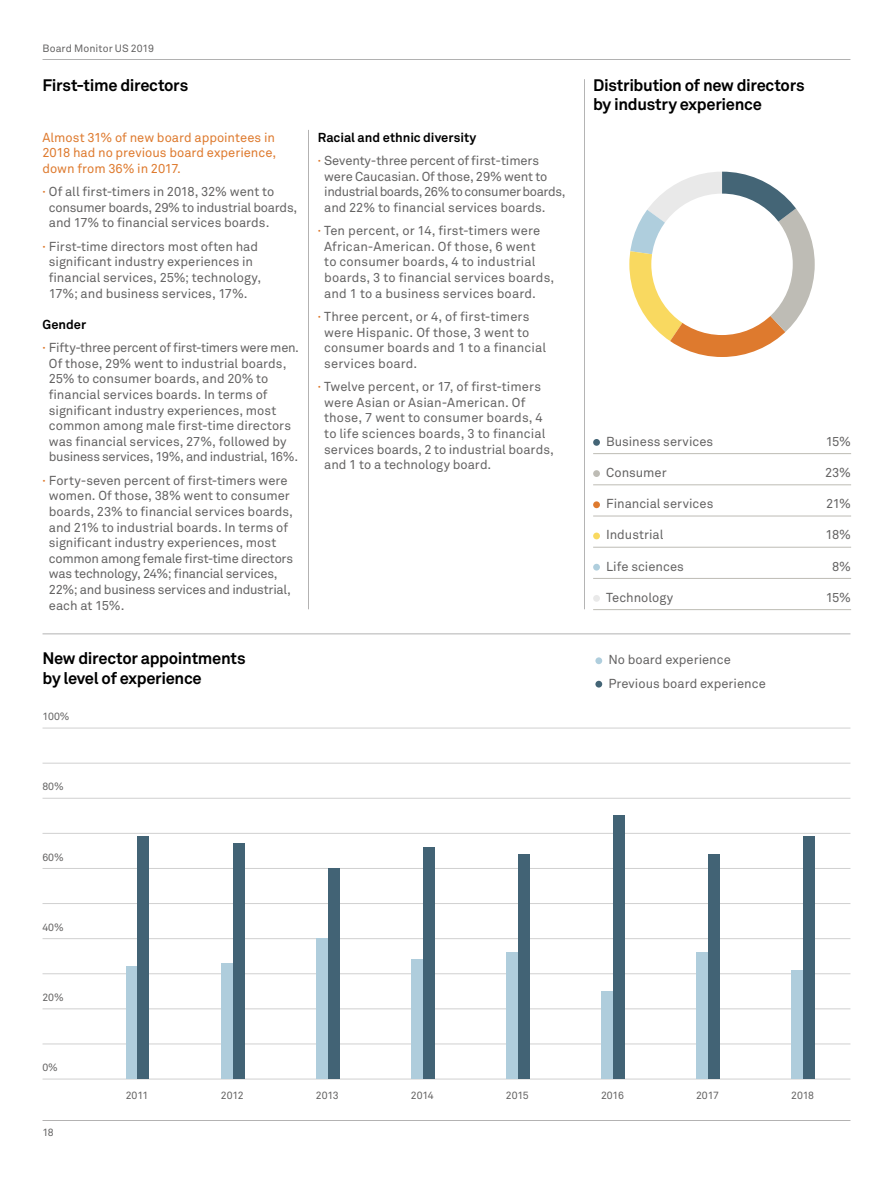
<style>
.page{position:relative;width:893px;height:1188px;background:#fff}
.page>*{position:absolute;margin:0;border:0;box-sizing:border-box;transform-origin:0 0}
.t1{font:700 16.5px/19.5px "Akkurat Pro";letter-spacing:-.02em;color:#000}
.t2{font:12.9px/15.6px "Akkurat Pro";color:#646363}
.t3{font:12.9px/15.6px "Akkurat Pro";color:#de7a2e;text-align:justify}
.t4{font:700 12.9px "Akkurat Pro";color:#000}
.t5{font:10.5px "Akkurat Pro";letter-spacing:-.01em;color:#646363}
.s1{font-size:7.5px;color:#de7a2e}
</style>
<div class="page">
<svg style="left:629px;top:172px;width:186px;height:185px"></svg>
<div style="left:651px;top:194px;width:142px;height:141px;background:#fff;border-radius:50%"></div>
<hr style="left:593px;top:453px;width:258px;height:1px;background:#bebcb5">
<hr style="left:593px;top:485px;width:258px;height:1px;background:#bebcb5">
<hr style="left:593px;top:516px;width:258px;height:1px;background:#bebcb5">
<hr style="left:593px;top:547px;width:258px;height:1px;background:#bebcb5">
<hr style="left:593px;top:578px;width:258px;height:1px;background:#bebcb5">
<hr style="left:593px;top:609px;width:258px;height:1px;background:#bebcb5">
<div style="left:593px;top:439px;width:7px;height:7px;background:#446576;border-radius:50%"></div>
<div style="left:593px;top:470px;width:7px;height:7px;background:#bebcb5;border-radius:50%"></div>
<div style="left:593px;top:501px;width:7px;height:7px;background:#de7a2e;border-radius:50%"></div>
<div style="left:593px;top:533px;width:7px;height:6px;background:#f9d960;border-radius:50%"></div>
<div style="left:593px;top:564px;width:7px;height:7px;background:#afcedd;border-radius:50%"></div>
<div style="left:593px;top:595px;width:7px;height:7px;background:#e9e9e9;border-radius:50%"></div>
<hr style="left:43px;top:728px;width:807px;height:1px;background:#d0d0d0">
<hr style="left:43px;top:763px;width:807px;height:1px;background:#d0d0d0">
<hr style="left:43px;top:798px;width:807px;height:1px;background:#d0d0d0">
<hr style="left:43px;top:833px;width:807px;height:1px;background:#d0d0d0">
<hr style="left:43px;top:868px;width:807px;height:1px;background:#d0d0d0">
<hr style="left:43px;top:903px;width:807px;height:1px;background:#d0d0d0">
<hr style="left:43px;top:938px;width:807px;height:1px;background:#d0d0d0">
<hr style="left:43px;top:974px;width:807px;height:1px;background:#d0d0d0">
<hr style="left:43px;top:1009px;width:807px;height:1px;background:#d0d0d0">
<hr style="left:43px;top:1044px;width:807px;height:1px;background:#d0d0d0">
<hr style="left:43px;top:1079px;width:807px;height:1px;background:#d0d0d0">
<div style="left:126px;top:967px;width:12px;height:112px;background:#afcddc"></div>
<div style="left:138px;top:837px;width:11px;height:242px;background:#426375"></div>
<div style="left:221px;top:963px;width:12px;height:116px;background:#afcddc"></div>
<div style="left:233px;top:844px;width:11px;height:235px;background:#426375"></div>
<div style="left:316px;top:939px;width:12px;height:140px;background:#afcddc"></div>
<div style="left:328px;top:868px;width:11px;height:211px;background:#426375"></div>
<div style="left:411px;top:960px;width:12px;height:119px;background:#afcddc"></div>
<div style="left:423px;top:847px;width:11px;height:232px;background:#426375"></div>
<div style="left:506px;top:953px;width:12px;height:126px;background:#afcddc"></div>
<div style="left:518px;top:854px;width:11px;height:225px;background:#426375"></div>
<div style="left:601px;top:991px;width:12px;height:88px;background:#afcddc"></div>
<div style="left:613px;top:816px;width:12px;height:263px;background:#426375"></div>
<div style="left:696px;top:953px;width:12px;height:126px;background:#afcddc"></div>
<div style="left:708px;top:854px;width:12px;height:225px;background:#426375"></div>
<div style="left:791px;top:970px;width:12px;height:109px;background:#afcddc"></div>
<div style="left:803px;top:837px;width:12px;height:242px;background:#426375"></div>
<div style="left:595px;top:657px;width:7px;height:7px;background:#afcedd;border-radius:50%"></div>
<div style="left:595px;top:681px;width:7px;height:7px;background:#446576;border-radius:50%"></div>
<hr style="left:584px;top:79px;width:1px;height:530px;background:#646363">
<hr style="left:308px;top:130px;width:1px;height:479px;background:#646363">
<hr style="left:43px;top:634px;width:807px;height:1px;background:#646363">
<hr style="left:43px;top:1120px;width:807px;height:1px;background:#646363">
<hr style="left:43px;top:59px;width:807px;height:1px;background:#646363">
<p class="t5" style="left:43px;top:42px;width:113px">Board Monitor US 2019</p>
<p class="t1" style="left:43px;top:76px;width:147px">First-time directors</p>
<p class="t1" style="left:593px;top:76px;width:213px">Distribution of new directors by industry experience</p>
<p class="t3" style="left:43px;top:130px;width:235px">Almost 31% of new board appointees in 2018 had no previous board experience, down from 36% in 2017.</p>
<p class="t2" style="left:49px;top:184px;width:250px;text-indent:-6px"><span class="s1">•</span> Of all first-timers in 2018, 32% went to consumer boards, 29% to industrial boards, and 17% to financial services boards.</p>
<p class="t2" style="left:43px;top:239px;width:220px;text-align:center"><span class="s1">•</span> First-time directors most often had significant industry experiences in financial services, 25%; technology, 17%; and business services, 17%.</p>
<p class="t4" style="left:43px;top:316px;width:45px">Gender</p>
<p class="t2" style="left:49px;top:340px;width:252px;text-indent:-6px"><span class="s1">•</span> Fifty-three percent of first-timers were men.<br>Of those, 29% went to industrial boards, 25% to consumer boards, and 20% to financial services boards. In terms of significant industry experiences, most common among male first-time directors was financial services, 27%, followed by business services, 19%, and industrial, 16%.</p>
<p class="t2" style="left:49px;top:473px;width:246px;text-indent:-6px"><span class="s1">•</span> Forty-seven percent of first-timers were women. Of those, 38% went to consumer boards, 23% to financial services boards, and 21% to industrial boards. In terms of significant industry experiences, most common among female first-time directors was technology, 24%; financial services, 22%; and business services and industrial, each at 15%.</p>
<p class="t4" style="left:318px;top:129px;width:160px">Racial and ethnic diversity</p>
<p class="t2" style="left:324px;top:153px;width:243px;text-indent:-6px"><span class="s1">•</span> Seventy-three percent of first-timers were Caucasian. Of those, 29% went to industrial boards, 26% to consumer boards, and 22% to financial services boards.</p>
<p class="t2" style="left:324px;top:223px;width:232px;text-indent:-6px"><span class="s1">•</span> Ten percent, or 14, first-timers were African-American. Of those, 6 went<br>to consumer boards, 4 to industrial boards, 3 to financial services boards, and 1 to a business services board.</p>
<p class="t2" style="left:324px;top:309px;width:223px;text-indent:-6px"><span class="s1">•</span> Three percent, or 4, of first-timers were Hispanic. Of those, 3 went to consumer boards and 1 to a financial services board.</p>
<p class="t2" style="left:324px;top:379px;width:231px;text-indent:-6px"><span class="s1">•</span> Twelve percent, or 17, of first-timers were Asian or Asian-American. Of those, 7 went to consumer boards, 4 to life sciences boards, 3 to financial services boards, 2 to industrial boards, and 1 to a technology board.</p>
<p class="t2" style="left:606px;top:434px;width:109px">Business services</p>
<p class="t2" style="left:826px;top:434px;width:27px">15%</p>
<p class="t2" style="left:606px;top:465px;width:62px">Consumer</p>
<p class="t2" style="left:825px;top:465px;width:28px">23%</p>
<p class="t2" style="left:606px;top:496px;width:109px">Financial services</p>
<p class="t2" style="left:826px;top:496px;width:26px">21%</p>
<p class="t2" style="left:606px;top:527px;width:59px">Industrial</p>
<p class="t2" style="left:825px;top:527px;width:27px">18%</p>
<p class="t2" style="left:606px;top:559px;width:79px">Life sciences</p>
<p class="t2" style="left:832px;top:559px;width:21px">8%</p>
<p class="t2" style="left:606px;top:590px;width:69px">Technology</p>
<p class="t2" style="left:826px;top:590px;width:27px">15%</p>
<p class="t1" style="left:43px;top:649px;width:205px">New director appointments by level of experience</p>
<p class="t2" style="left:608px;top:648px;width:159px;line-height:23.4px">No board experience<br>Previous board experience</p>
<p class="t5" style="left:43px;top:710px;width:28px">100%</p>
<p class="t5" style="left:43px;top:781px;width:23px">80%</p>
<p class="t5" style="left:43px;top:851px;width:23px">60%</p>
<p class="t5" style="left:43px;top:921px;width:23px">40%</p>
<p class="t5" style="left:43px;top:991px;width:23px">20%</p>
<p class="t5" style="left:43px;top:1061px;width:17px">0%</p>
<p class="t5" style="left:43px;top:1126px;width:13px">18</p>
<p class="t5" style="left:126px;top:1089px;width:24px">2011</p>
<p class="t5" style="left:221px;top:1089px;width:24px">2012</p>
<p class="t5" style="left:316px;top:1089px;width:24px">2013</p>
<p class="t5" style="left:411px;top:1089px;width:24px">2014</p>
<p class="t5" style="left:506px;top:1089px;width:24px">2015</p>
<p class="t5" style="left:601px;top:1089px;width:24px">2016</p>
<p class="t5" style="left:696px;top:1089px;width:24px">2017</p>
<p class="t5" style="left:791px;top:1089px;width:24px">2018</p>
</div>
